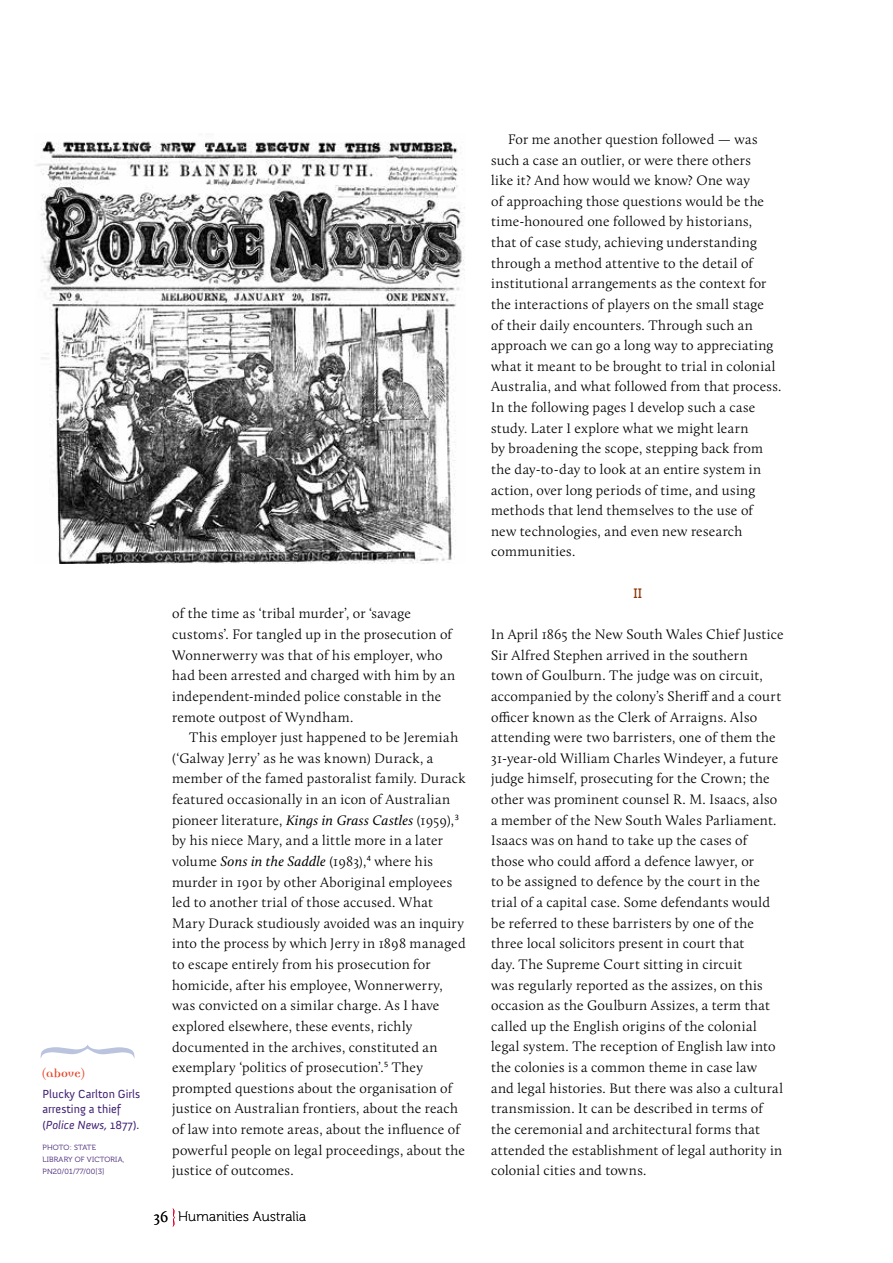
<style>
.page{position:relative;width:893px;height:1263px;background:#fff}
.page>*{position:absolute;margin:0;border:0;box-sizing:border-box;transform-origin:0 0}
.t1{font:300 14.25px/20.5px "Calluna";letter-spacing:.015em;color:#000}
.t2{font:13.5px "Museo 100";letter-spacing:.01em;color:#000}
.t3{font:13.5px "Museo 500";color:#893000}
.t4{font:700 12.75px "Democratica";color:#e84224}
.t5{font:12px/15.3px "Anivers";color:#3d1c71}
.t6{font:7.5px/12px "Museo 300";letter-spacing:.025em;color:#3d1c71}
.s1{font-style:italic}
.s2{font-weight:400;font-style:italic}
.s3{font-family:"Calluna";font-weight:300;font-size:15.75px}
</style>
<div class="page">
<svg style="left:172px;top:1208px;width:3px;height:18px"></svg>
<img style="left:36px;top:141px;width:429px;height:423px">
<svg style="left:40px;top:1045px;width:95px;height:13px"></svg>
<p class="t4" style="left:43px;top:1068px;width:43px">(above)</p>
<p class="t5" style="left:43px;top:1086px;width:99px">Plucky Carlton Girls arresting a thief (<span class="s1">Police News,</span> 1877).</p>
<p class="t6" style="left:43px;top:1142px;width:83px">PHOTO: STATE<br>LIBRARY OF VICTORIA,<br>PN20/01/77/00[3]</p>
<p class="t1" style="left:172px;top:603px;width:285px">of the time as ‘tribal murder’, or ‘savage customs’. For tangled up in the prosecution of Wonnerwerry was that of his employer, who had been arrested and charged with him by an independent-minded police constable in the remote outpost of Wyndham.</p>
<p class="t1" style="left:172px;top:727px;width:295px;text-indent:17px">This employer just happened to be Jeremiah (‘Galway Jerry’ as he was known) Durack, a member of the famed pastoralist family. Durack featured occasionally in an icon of Australian pioneer literature, <span class="s2">Kings in Grass Castles</span> (1959),<sup>3 </sup>by his niece Mary, and a little more in a later volume <span class="s2">Sons in the Saddle</span> (1983),<sup>4</sup> where his murder in 1901 by other Aboriginal employees led to another trial of those accused. What Mary Durack studiously avoided was an inquiry into the process by which Jerry in 1898 managed to escape entirely from his prosecution for homicide, after his employee, Wonnerwerry, was convicted on a similar charge. As I have explored elsewhere, these events, richly documented in the archives, constituted an exemplary ‘politics of prosecution’.<sup>5</sup> They prompted questions about the organisation of justice on Australian frontiers, about the reach of law into remote areas, about the influence of powerful people on legal proceedings, about the justice of outcomes.</p>
<p class="t2" style="left:154px;top:1210px;width:154px"><span class="s3">36</span> Humanities Australia</p>
<p class="t1" style="left:491px;top:129px;width:292px;text-indent:17px">For me another question followed — was such a case an outlier, or were there others<br>like it? And how would we know? One way<br>of approaching those questions would be the time-honoured one followed by historians,<br>that of case study, achieving understanding through a method attentive to the detail of institutional arrangements as the context for the interactions of players on the small stage<br>of their daily encounters. Through such an approach we can go a long way to appreciating what it meant to be brought to trial in colonial Australia, and what followed from that process.<br>In the following pages I develop such a case study. Later I explore what we might learn<br>by broadening the scope, stepping back from the day-to-day to look at an entire system in action, over long periods of time, and using methods that lend themselves to the use of new technologies, and even new research communities.</p>
<p class="t3" style="left:633px;top:586px;width:10px">II</p>
<p class="t1" style="left:491px;top:624px;width:294px">In April 1865 the New South Wales Chief Justice Sir Alfred Stephen arrived in the southern<br>town of Goulburn. The judge was on circuit, accompanied by the colony’s Sheriff and a court officer known as the Clerk of Arraigns. Also attending were two barristers, one of them the 31-year-old William Charles Windeyer, a future judge himself, prosecuting for the Crown; the other was prominent counsel R. M. Isaacs, also a member of the New South Wales Parliament.<br>Isaacs was on hand to take up the cases of those who could afford a defence lawyer, or<br>to be assigned to defence by the court in the trial of a capital case. Some defendants would be referred to these barristers by one of the three local solicitors present in court that<br>day. The Supreme Court sitting in circuit<br>was regularly reported as the assizes, on this occasion as the Goulburn Assizes, a term that called up the English origins of the colonial legal system. The reception of English law into the colonies is a common theme in case law<br>and legal histories. But there was also a cultural transmission. It can be described in terms of the ceremonial and architectural forms that attended the establishment of legal authority in colonial cities and towns.</p>
</div>
